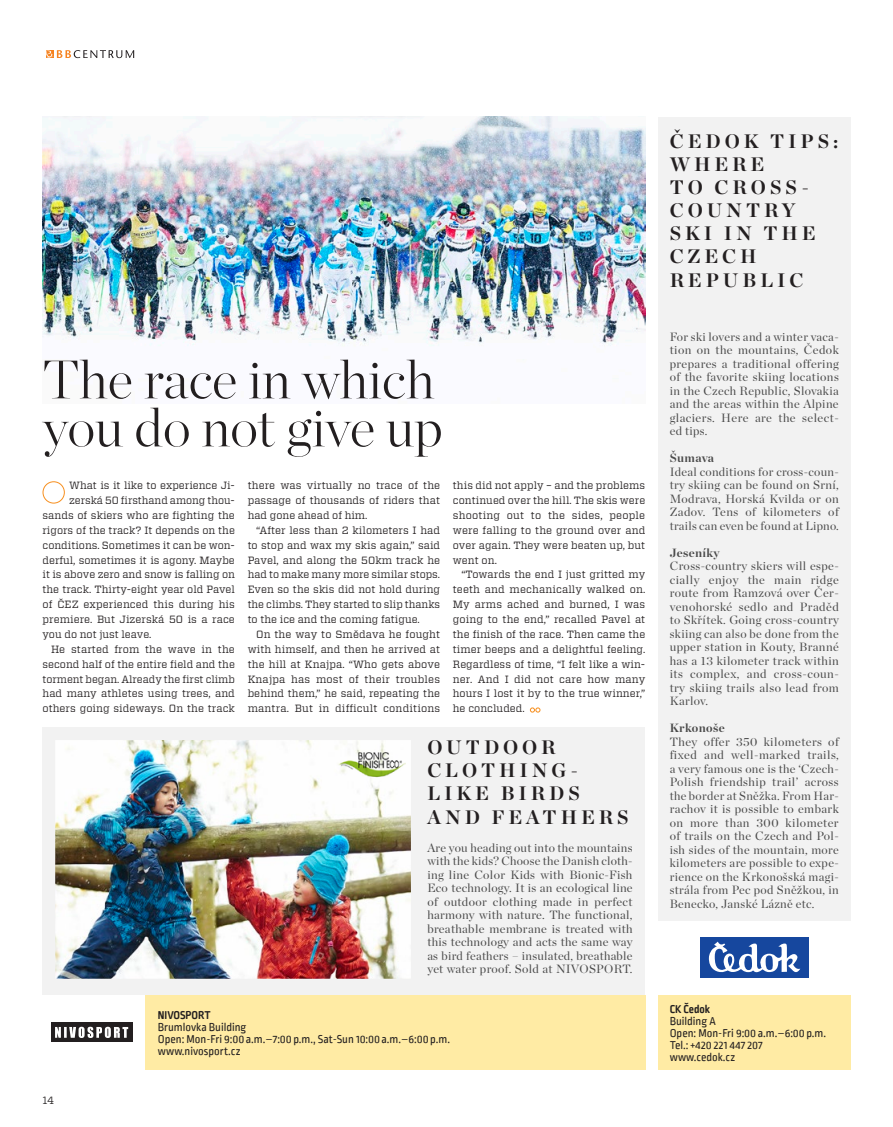
<style>
.page{position:relative;width:893px;height:1127px;background:#fff}
.page>*{position:absolute;margin:0;border:0;box-sizing:border-box;transform-origin:0 0}
.t1{font:200 54px/48px "Chronicle Display";color:#231f20}
.t2{font:700 19.5px/23.1px "Chronicle Display";letter-spacing:.2em;color:#231f20}
.t3{font:12px/13.5px "Chronicle Display";letter-spacing:.025em;color:#4a4a4a;text-align:justify}
.t4{font:12px "Ropa Soft PTT";color:#231f20}
.t5{font:700 12px "Chronicle Display";letter-spacing:.03em;color:#4a4a4a}
.t6{font:700 12px "Ropa Soft PTT";color:#231f20}
.t7{font:10.5px/14.9px "Vitesse";color:#231f20;text-align:justify}
</style>
<div class="page">
<img style="left:43px;top:117px;width:602px;height:243px">
<svg style="left:46px;top:50px;width:88px;height:8px"></svg>
<div style="left:658px;top:117px;width:192px;height:804px;background:#f2f2f2"></div>
<svg style="left:530px;top:708px;width:10px;height:4px"></svg>
<div style="left:43px;top:481px;width:22px;height:22px;border:1px solid #f78f1e;border-radius:50%"></div>
<div style="left:43px;top:727px;width:602px;height:268px;background:#f2f2f2"></div>
<img style="left:57px;top:741px;width:352px;height:236px">
<div style="left:54px;top:738px;width:358px;height:242px;border:2px solid #f2f2f2"></div>
<div style="left:145px;top:995px;width:500px;height:74px;background:#ffeba4"></div>
<img style="left:337px;top:748px;width:68px;height:33px">
<div style="left:658px;top:995px;width:192px;height:74px;background:#ffeba4"></div>
<div style="left:700px;top:937px;width:108px;height:41px;background:#16479e"></div>
<svg style="left:709px;top:941px;width:91px;height:32px"></svg>
<div style="left:51px;top:1023px;width:81px;height:19px;background:#231f20"></div>
<svg style="left:55px;top:1027px;width:73px;height:11px"></svg>
<p class="t1" style="left:43px;top:351px;width:402px">The race in which you do not give up</p>
<p class="t7" style="left:69px;top:478px;width:167px">What is it like to experience Ji-</p>
<p class="t7" style="left:69px;top:493px;width:167px">zerská 50 firsthand among thou-</p>
<p class="t7" style="left:43px;top:507px;width:194px">sands of skiers who are fighting the</p>
<p class="t7" style="left:43px;top:522px;width:194px">rigors of the track? It depends on the</p>
<p class="t7" style="left:43px;top:537px;width:194px">conditions. Sometimes it can be won-</p>
<p class="t7" style="left:43px;top:552px;width:194px">derful, sometimes it is agony. Maybe</p>
<p class="t7" style="left:43px;top:567px;width:194px">it is above zero and snow is falling on</p>
<p class="t7" style="left:43px;top:582px;width:194px">the track. Thirty-eight year old Pavel</p>
<p class="t7" style="left:43px;top:597px;width:194px">of ČEZ experienced this during his</p>
<p class="t7" style="left:43px;top:612px;width:194px">premiere. But Jizerská 50 is a race</p>
<p class="t7" style="left:43px;top:627px;width:111px">you do not just leave.</p>
<p class="t7" style="left:43px;top:641px;width:194px;text-indent:9px">He started from the wave in the second half of the entire field and the torment began. Already the first climb had many athletes using trees, and others going sideways. On the track</p>
<p class="t7" style="left:248px;top:478px;width:194px">there was virtually no trace of the passage of thousands of riders that had gone ahead of him.</p>
<p class="t7" style="left:248px;top:522px;width:194px;text-indent:9px">“After less than 2 kilometers I had to stop and wax my skis again,” said Pavel, and along the 50km track he had to make many more similar stops.<br>Even so the skis did not hold during the climbs. They started to slip thanks to the ice and the coming fatigue.</p>
<p class="t7" style="left:248px;top:627px;width:194px;text-indent:9px">On the way to Smědava he fought with himself, and then he arrived at the hill at Knajpa. “Who gets above Knajpa has most of their troubles behind them,” he said, repeating the mantra. But in difficult conditions</p>
<p class="t7" style="left:453px;top:478px;width:194px">this did not apply – and the problems continued over the hill. The skis were shooting out to the sides, people were falling to the ground over and over again. They were beaten up, but went on.</p>
<p class="t7" style="left:453px;top:567px;width:194px;text-indent:9px">“Towards the end I just gritted my teeth and mechanically walked on.<br>My arms ached and burned, I was going to the end,” recalled Pavel at the finish of the race. Then came the timer beeps and a delightful feeling.<br>Regardless of time, “I felt like a win&shy;ner. And I did not care how many hours I lost it by to the true winner,” he concluded.</p>
<p class="t2" style="left:427px;top:734px;width:203px">OUTDOOR<br>CLOTHING-<br>LIKE BIRDS<br>AND FEATHERS</p>
<p class="t3" style="left:427px;top:840px;width:207px;text-align:left">Are you heading out into the mountains with the kids? Choose the Danish cloth&shy;ing line Color Kids with Bionic-Fish Eco technology. It is an ecological line of outdoor clothing made in perfect harmony with nature. The functional, breathable membrane is treated with this technology and acts the same way as bird feathers – insulated, breathable yet water proof. Sold at NIVOSPORT.</p>
<p class="t7" style="left:43px;top:1092px;width:13px">14</p>
<p class="t6" style="left:158px;top:1008px;width:54px">NIVOSPORT</p>
<p class="t4" style="left:158px;top:1021px;width:90px">Brumlovka Building</p>
<p class="t4" style="left:158px;top:1033px;width:294px">Open: Mon-Fri 9:00a.m.–7:00 p.m., Sat-Sun 10:00a.m.–6:00 p.m.</p>
<p class="t4" style="left:158px;top:1045px;width:84px">www.nivosport.cz</p>
<p class="t2" style="left:670px;top:128px;width:170px">ČEDOK TIPS:<br>WHERE<br>TO CROSS-<br>COUNTRY<br>SKI IN THE<br>CZECH</p>
<p class="t2" style="left:670px;top:267px;width:135px">REPUBLIC</p>
<p class="t3" style="left:670px;top:329px;width:171px">For ski lovers and a winter vaca&shy;tion on the mountains, Čedok prepares a traditional offering of the favorite skiing locations in the Czech Republic, Slovakia and the areas within the Alpine glaciers. Here are the select&shy;ed tips.</p>
<p class="t5" style="left:670px;top:448px;width:46px">Šumava</p>
<p class="t3" style="left:670px;top:464px;width:171px">Ideal conditions for cross-coun&shy;try skiing can be found on Srní, Modrava, Horská Kvilda or on Zadov. Tens of kilometers of trails can even be found at Lipno.</p>
<p class="t5" style="left:670px;top:543px;width:51px">Jeseníky</p>
<p class="t3" style="left:670px;top:558px;width:171px">Cross-country skiers will espe&shy;cially enjoy the main ridge route from Ramzová over Čer&shy;venohorské sedlo and Praděd to Skřítek. Going cross-country skiing can also be done from the upper station in Kouty, Branné has a 13 kilometer track within its complex, and cross-coun&shy;try skiing trails also lead from Karlov.</p>
<p class="t5" style="left:670px;top:718px;width:57px">Krkonoše</p>
<p class="t3" style="left:670px;top:734px;width:171px">They offer 350 kilometers of fixed and well-marked trails, a very famous one is the ‘Czech-Polish friendship trail’ across the border at Sněžka. From Har&shy;rachov it is possible to embark on more than 300 kilometer of trails on the Czech and Pol&shy;ish sides of the mountain, more kilometers are possible to expe&shy;rience on the Krkonošská magi&shy;strála from Pec pod Sněžkou, in Benecko, Janské Lázně etc.</p>
<p class="t6" style="left:670px;top:1002px;width:42px">CK Čedok</p>
<p class="t4" style="left:670px;top:1014px;width:47px">Building A</p>
<p class="t4" style="left:670px;top:1026px;width:158px">Open: Mon-Fri 9:00 a.m.–6:00p.m.</p>
<p class="t4" style="left:670px;top:1038px;width:94px">Tel.: +420 221 447 207</p>
<p class="t4" style="left:670px;top:1050px;width:67px">www.cedok.cz</p>
</div>
